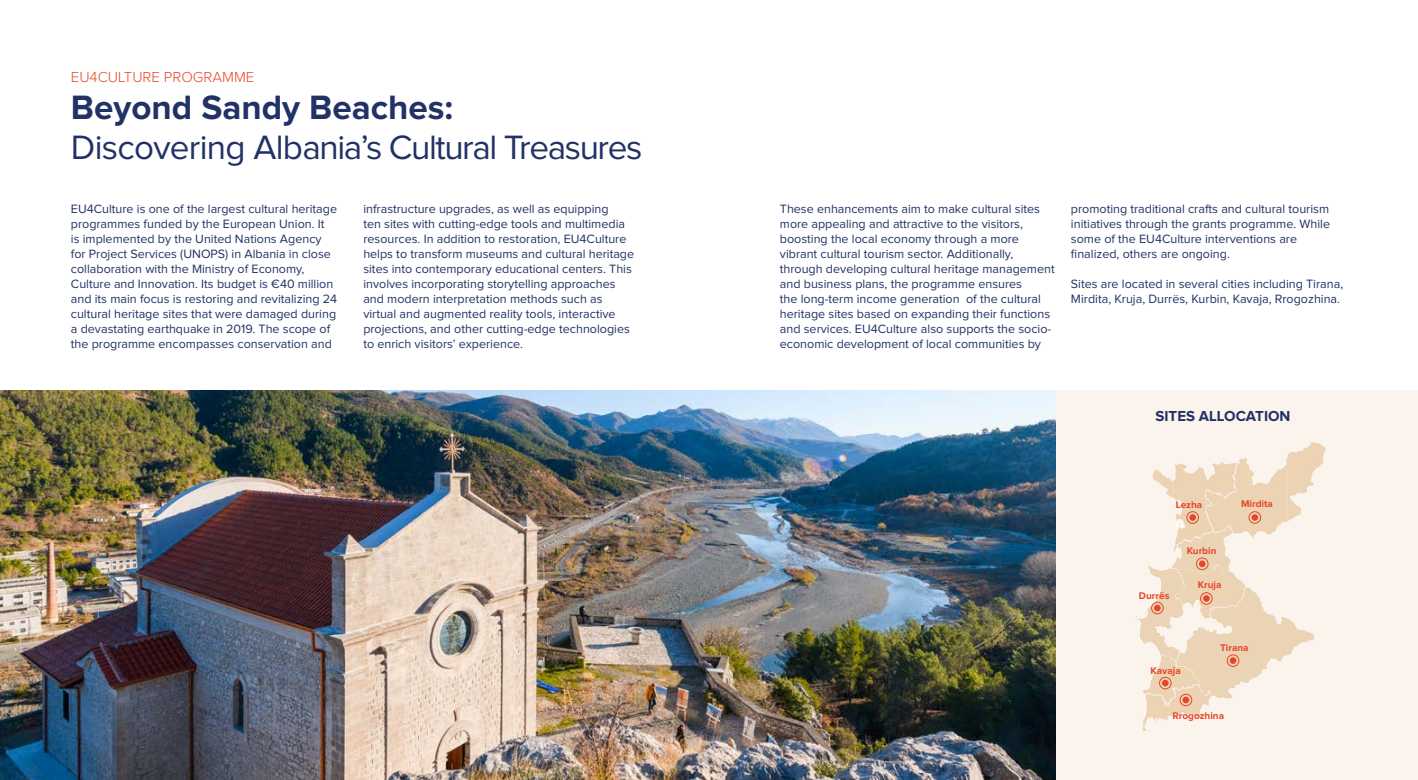
<style>
.page{position:relative;width:1418px;height:780px;background:#fff}
.page>*{position:absolute;margin:0;border:0;box-sizing:border-box;transform-origin:0 0}
.t1{font:35px "Proxima Nova";letter-spacing:-.04em;color:#223266}
.t2{font:700 35px "Proxima Nova";color:#223266}
.t3{font:300 15px "Proxima Nova";color:#e64627}
.t4{font:700 15px "Proxima Nova";color:#223266}
.t5{font:12.5px/15px "Proxima Nova";color:#223266}
.t6{font:700 10px "Proxima Nova";color:#e64627}
</style>
<div class="page">
<div style="left:1056px;top:390px;width:361px;height:389px;background:#faf4ec"></div>
<img style="left:1259px;top:454px;width:28px;height:30px">
<img style="left:1210px;top:458px;width:31px;height:8px">
<img style="left:1152px;top:469px;width:20px;height:29px">
<img style="left:1287px;top:442px;width:24px;height:79px">
<img style="left:0;top:390px;width:1055px;height:390px">
<div style="left:1251px;top:514px;width:7px;height:6px;background:#e64627;border-radius:50%"></div>
<div style="left:1248px;top:511px;width:12px;height:12px;border:1px solid #e64627;border-radius:50%"></div>
<svg style="left:1189px;top:514px;width:6px;height:6px"></svg>
<div style="left:1186px;top:511px;width:12px;height:12px;border:1px solid #e64627;border-radius:50%"></div>
<svg style="left:1133px;top:526px;width:182px;height:173px;background:#f2e2d0"></svg>
<div style="left:1200px;top:592px;width:12px;height:12px;border:1px solid #e64627;border-radius:50%"></div>
<div style="left:1154px;top:604px;width:6px;height:7px;background:#e64627;border-radius:50%"></div>
<div style="left:1151px;top:602px;width:12px;height:12px;border:1px solid #e64627;border-radius:50%"></div>
<div style="left:1229px;top:657px;width:7px;height:7px;background:#e64627;border-radius:50%"></div>
<div style="left:1226px;top:654px;width:13px;height:12px;border:1px solid #e64627;border-radius:50%"></div>
<svg style="left:1161px;top:679px;width:7px;height:7px"></svg>
<div style="left:1159px;top:677px;width:12px;height:12px;border:1px solid #e64627;border-radius:50%"></div>
<div style="left:1182px;top:696px;width:7px;height:7px;background:#e64627;border-radius:50%"></div>
<div style="left:1179px;top:693px;width:13px;height:13px;border:1px solid #e64627;border-radius:50%"></div>
<p class="t3" style="left:71px;top:70px;width:185px">EU4CULTURE PROGRAMME</p>
<h1 class="t2" style="left:71px;top:91px;width:384px">Beyond Sandy Beaches:</h1>
<h1 class="t1" style="left:71px;top:131px;width:573px">Discovering Albania’s Cultural Treasures</h1>
<p class="t5" style="left:71px;top:202px;width:268px">EU4Culture is one of the largest cultural heritage programmes funded by the European Union. It<br>is implemented by the United Nations Agency for Project Services (UNOPS) in Albania in close collaboration with the Ministry of Economy, Culture and Innovation. Its budget is €40 million and its main focus is restoring and revitalizing 24 cultural heritage sites that were damaged during a devastating earthquake in 2019. The scope of the programme encompasses conservation and</p>
<p class="t5" style="left:363px;top:202px;width:272px">infrastructure upgrades, as well as equipping<br>ten sites with cutting-edge tools and multimedia resources. In addition to restoration, EU4Culture helps to transform museums and cultural heritage sites into contemporary educational centers. This involves incorporating storytelling approaches and modern interpretation methods such as virtual and augmented reality tools, interactive projections, and other cutting-edge technologies to enrich visitors’ experience.</p>
<p class="t5" style="left:780px;top:202px;width:276px">These enhancements aim to make cultural sites more appealing and attractive to the visitors, boosting the local economy through a more vibrant cultural tourism sector. Additionally, through developing cultural heritage management and business plans, the programme ensures<br>the long-term income generation of the cultural heritage sites based on expanding their functions and services. EU4Culture also supports the socio&shy;economic development of local communities by</p>
<p class="t5" style="left:1070px;top:202px;width:260px">promoting traditional crafts and cultural tourism initiatives through the grants programme. While some of the EU4Culture interventions are finalized, others are ongoing.</p>
<p class="t5" style="left:1070px;top:277px;width:274px">Sites are located in several cities including Tirana,<br>Mirdita, Kruja, Durrës, Kurbin, Kavaja, Rrogozhina.</p>
<p class="t4" style="left:1155px;top:409px;width:136px">SITES ALLOCATION</p>
<p class="t6" style="left:1175px;top:500px;width:28px">Lezha</p>
<p class="t6" style="left:1241px;top:498px;width:33px">Mirdita</p>
<p class="t6" style="left:1186px;top:546px;width:31px">Kurbin</p>
<p class="t6" style="left:1197px;top:580px;width:25px">Kruja</p>
<p class="t6" style="left:1138px;top:591px;width:32px">Durrës</p>
<p class="t6" style="left:1220px;top:643px;width:30px">Tirana</p>
<p class="t6" style="left:1150px;top:666px;width:32px">Kavaja</p>
<p class="t6" style="left:1172px;top:711px;width:53px">Rrogozhina</p>
</div>
